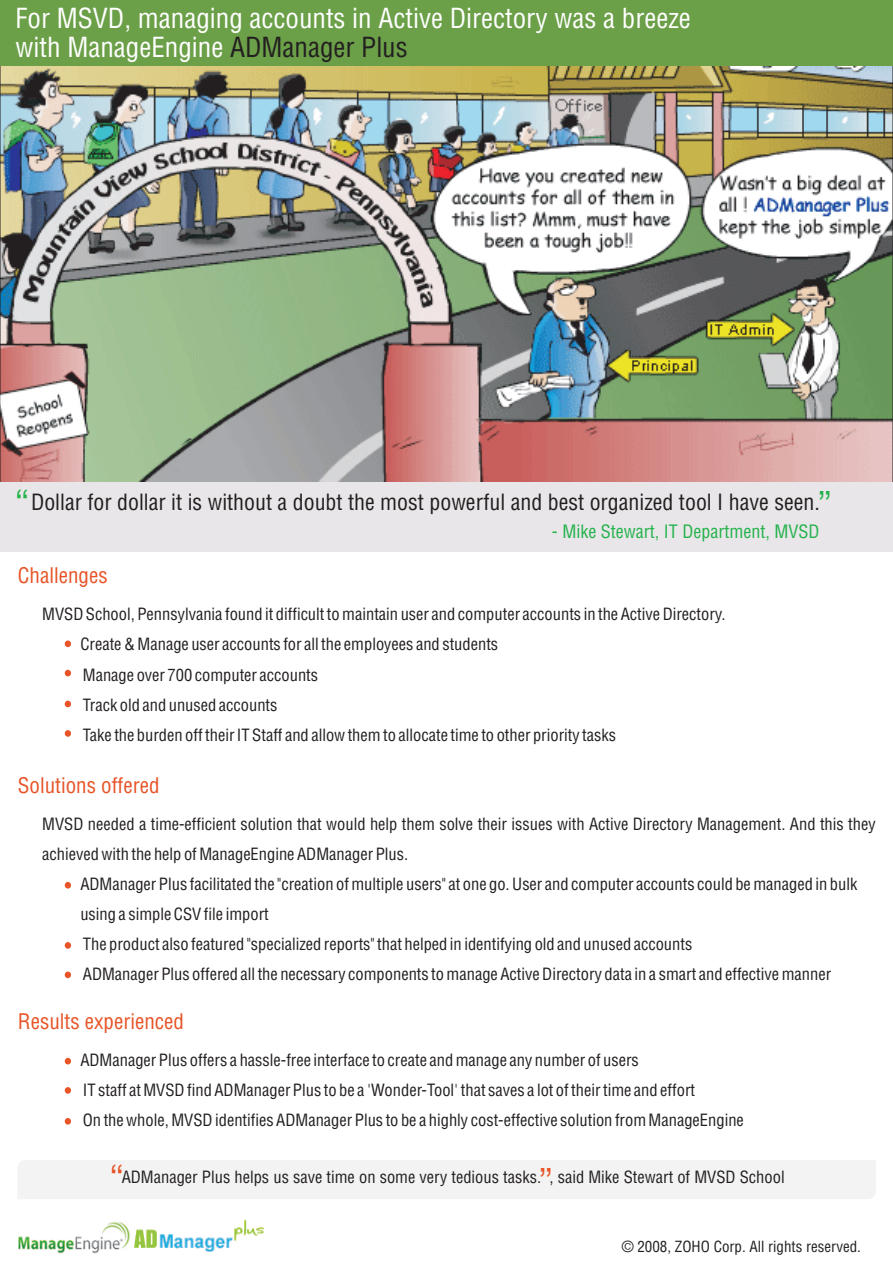
<style>
.page{position:relative;width:893px;height:1263px;background:#fff}
.page>*{position:absolute;margin:0;border:0;box-sizing:border-box;transform-origin:0 0}
.t1{font:36px "Helv Condensed";color:#23b24b}
.t2{font:36px "Helv Condensed";color:#e75427}
.t3{font:27px/28.3px "Helv Condensed";color:#fff}
.t4{font:21.9px "Helv Condensed";color:#231f20}
.t5{font:21px "Helv Condensed";color:#e75427}
.t6{font:18px "Helv Condensed";color:#23b24b}
.t7{font:16.5px/30px "Helv Condensed";color:#231f20}
.t8{font:15px "Helv Condensed";color:#231f20}
.s1{color:#231f20}
</style>
<div class="page">
<div style="left:0;top:0;width:893px;height:68px;background:#6ba048"></div>
<div style="left:0;top:482px;width:893px;height:69px;background:#e8e6e8"></div>
<img style="left:0;top:66px;width:893px;height:416px">
<div style="left:65px;top:640px;width:6px;height:7px;background:#e75427;border-radius:50%"></div>
<svg style="left:65px;top:670px;width:6px;height:6px"></svg>
<svg style="left:65px;top:701px;width:6px;height:6px"></svg>
<div style="left:65px;top:730px;width:6px;height:7px;background:#e75427;border-radius:50%"></div>
<svg style="left:65px;top:882px;width:6px;height:6px"></svg>
<div style="left:65px;top:942px;width:6px;height:7px;background:#e75427;border-radius:50%"></div>
<div style="left:65px;top:971px;width:6px;height:7px;background:#e75427;border-radius:50%"></div>
<svg style="left:65px;top:1058px;width:6px;height:6px"></svg>
<div style="left:65px;top:1087px;width:6px;height:7px;background:#e75427;border-radius:50%"></div>
<svg style="left:65px;top:1118px;width:6px;height:6px"></svg>
<div style="left:18px;top:1160px;width:858px;height:39px;background:#f3f3f3"></div>
<img style="left:18px;top:1222px;width:112px;height:32px">
<img style="left:134px;top:1220px;width:130px;height:32px">
<h2 class="t3" style="left:16px;top:4px;width:677px">For MSVD, managing accounts in Active Directory was a breeze with ManageEngine <span class="s1">ADManager Plus</span></h2>
<h1 class="t1" style="left:15px;top:482px;width:16px">“</h1>
<h1 class="t1" style="left:818px;top:482px;width:16px">”</h1>
<p class="t6" style="left:552px;top:520px;width:269px">- Mike Stewart, IT Department, MVSD</p>
<h3 class="t4" style="left:31px;top:488px;width:790px">Dollar for dollar it is without a doubt the most powerful and best organized tool I have seen.</h3>
<p class="t5" style="left:18px;top:562px;width:91px">Challenges</p>
<p class="t7" style="left:80px;top:599px;width:647px;text-indent:-38px">MVSD School, Pennsylvania found it difficult to maintain user and computer accounts in the Active Directory.<br>Create &amp; Manage user accounts for all the employees and students<br>Manage over 700 computer accounts<br>Track old and unused accounts<br>Take the burden off their IT Staff and allow them to allocate time to other priority tasks</p>
<p class="t5" style="left:18px;top:772px;width:143px">Solutions offered</p>
<p class="t7" style="left:42px;top:809px;width:835px">MVSD needed a time-efficient solution that would help them solve their issues with Active Directory Management. And this they achieved with the help of ManageEngine ADManager Plus.</p>
<p class="t7" style="left:80px;top:869px;width:778px">ADManager Plus facilitated the "creation of multiple users" at one go. User and computer accounts could be managed in bulk using a simple CSV file import<br>The product also featured "specialized reports" that helped in identifying old and unused accounts<br>ADManager Plus offered all the necessary components to manage Active Directory data in a smart and effective manner</p>
<p class="t5" style="left:18px;top:1008px;width:168px">Results experienced</p>
<p class="t7" style="left:80px;top:1045px;width:665px">ADManager Plus offers a hassle-free interface to create and manage any number of users<br>IT staff at MVSD find ADManager Plus to be a 'Wonder-Tool' that saves a lot of their time and effort<br>On the whole, MVSD identifies ADManager Plus to be a highly cost-effective solution from ManageEngine</p>
<h1 class="t2" style="left:110px;top:1156px;width:16px">“</h1>
<h1 class="t2" style="left:539px;top:1159px;width:16px">”</h1>
<p class="t7" style="left:122px;top:1162px;width:664px">ADManager Plus helps us save time on some very tedious tasks. , said Mike Stewart of MVSD School</p>
<p class="t8" style="left:622px;top:1237px;width:241px">© 2008, ZOHO Corp. All rights reserved.</p>
</div>
